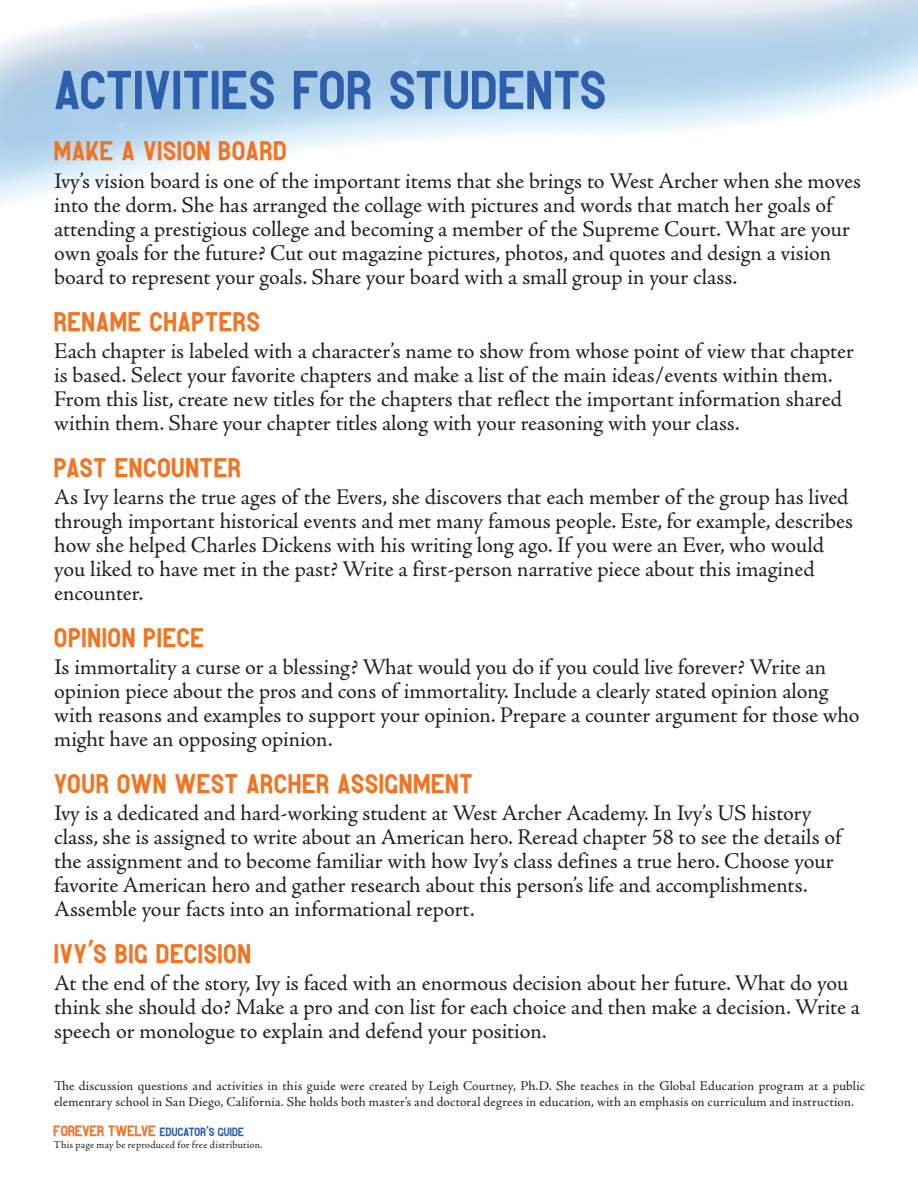
<style>
.page{position:relative;width:918px;height:1188px;background:#fff}
.page>*{position:absolute;margin:0;border:0;box-sizing:border-box;transform-origin:0 0}
.NewMainHead{font:54px "Kompot Sans";letter-spacing:.03em;color:#2e5fac}
.Smaller_Littler_heads{font:27px "Kompot Sans";letter-spacing:.04em;color:#f47321}
.List_Paragraph{font:22.5px/24px "Adobe Jenson Pro";letter-spacing:-.005em;color:#231f20}
.Leigh_Info{font:13.5px/16.2px "Adobe Jenson Pro";letter-spacing:.015em;color:#231f20}
.t1{font:12px "Kompot Sans";letter-spacing:.015em;color:#2e5fac}
.t2{font:10.5px "Adobe Jenson Pro";letter-spacing:.02em;color:#231f20}
.s1{font-family:"Charles Wright";font-weight:700}
.s2{font-size:15px;color:#f47321}
</style>
<div class="page">
<svg style="left:0;top:0;width:918px;height:203px"></svg>
<p class="NewMainHead" style="left:54px;top:71px;width:553px">ACTIVITIES FOR STUDENTS</p>
<p class="Smaller_Littler_heads" style="left:54px;top:141px;width:234px">MAKE A VISION BOARD</p>
<p class="List_Paragraph" style="left:54px;top:169px;width:808px">Ivy’s vision board is one of the important items that she brings to West Archer when she moves into the dorm. She has arranged the collage with pictures and words that match her goals of attending a prestigious college and becoming a member of the Supreme Court. What are your own goals for the future? Cut out magazine pictures, photos, and quotes and design a vision board to represent your goals. Share your board with a small group in your class.</p>
<p class="Smaller_Littler_heads" style="left:54px;top:312px;width:207px">RENAME CHAPTERS</p>
<p class="List_Paragraph" style="left:54px;top:339px;width:801px">Each chapter is labeled with a character’s name to show from whose point of view that chapter is based. Select your favorite chapters and make a list of the main ideas/events within them.<br>From this list, create new titles for the chapters that reflect the important information shared within them. Share your chapter titles along with your reasoning with your class.</p>
<p class="Smaller_Littler_heads" style="left:54px;top:458px;width:188px">PAST ENCOUNTER</p>
<p class="List_Paragraph" style="left:54px;top:485px;width:800px">As Ivy learns the true ages of the Evers, she discovers that each member of the group has lived through important historical events and met many famous people. Este, for example, describes how she helped Charles Dickens with his writing long ago. If you were an Ever, who would you liked to have met in the past? Write a first-person narrative piece about this imagined encounter.</p>
<p class="Smaller_Littler_heads" style="left:54px;top:628px;width:151px">OPINION PIECE</p>
<p class="List_Paragraph" style="left:54px;top:655px;width:807px">Is immortality a curse or a blessing? What would you do if you could live forever? Write an opinion piece about the pros and cons of immortality. Include a clearly stated opinion along with reasons and examples to support your opinion. Prepare a counter argument for those who might have an opposing opinion.</p>
<p class="Smaller_Littler_heads" style="left:54px;top:774px;width:420px">YOUR OWN WEST ARCHER ASSIGNMENT</p>
<p class="List_Paragraph" style="left:54px;top:802px;width:789px">Ivy is a dedicated and hard-working student at West Archer Academy. In Ivy’s US history class, she is assigned to write about an American hero. Reread chapter 58 to see the details of the assignment and to become familiar with how Ivy’s class defines a true hero. Choose your favorite American hero and gather research about this person’s life and accomplishments.<br>Assemble your facts into an informational report.</p>
<p class="Smaller_Littler_heads" style="left:54px;top:944px;width:198px">IVY<span class="s1">’</span>S BIG DECISION</p>
<p class="List_Paragraph" style="left:54px;top:972px;width:807px">At the end of the story, Ivy is faced with an enormous decision about her future. What do you think she should do? Make a pro and con list for each choice and then make a decision. Write a speech or monologue to explain and defend your position.</p>
<p class="Leigh_Info" style="left:54px;top:1078px;width:813px">The discussion questions and activities in this guide were created by Leigh Courtney, Ph.D. She teaches in the Global Education program at a public elementary school in San Diego, California. She holds both master’s and doctoral degrees in education, with an emphasis on curriculum and instruction.</p>
<p class="t1" style="left:53px;top:1127px;width:192px"><span class="s2">FOREVER TWELVE</span> EDUCATOR<span class="s1">’</span>S GUIDE</p>
<p class="t2" style="left:53px;top:1139px;width:211px">This page may be reproduced for free distribution.</p>
</div>
